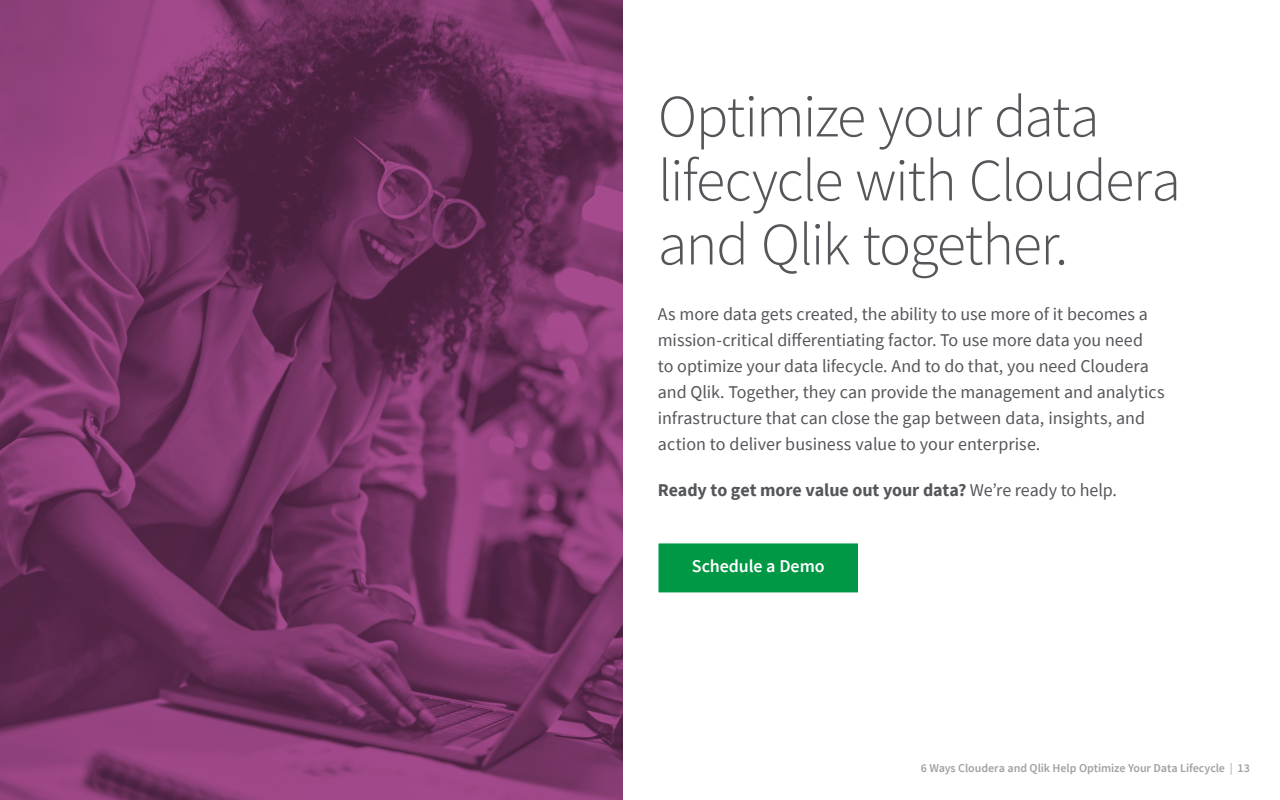
<style>
.page{position:relative;width:1280px;height:800px;background:#fff}
.page>*{position:absolute;margin:0;border:0;box-sizing:border-box;transform-origin:0 0}
.t1{font:300 60px/64px "Source Sans Pro";letter-spacing:-.025em;color:#54565a}
.BODY_P{font:18px/26px "Source Sans Pro";color:#54565a}
.BODY_P-2{font:700 18px "Source Sans Pro";letter-spacing:-.005em;color:#54565a}
.BODY_P-3{font:600 18px "Source Sans Pro";letter-spacing:-.005em;color:#fff}
.t2{font:600 12px "Source Sans Pro";letter-spacing:-.005em;color:#9fa1a4}
.s1{font-weight:400}
</style>
<div class="page">
<svg style="left:0;top:0;width:622px;height:800px;background:#743463"></svg>
<div style="left:658px;top:543px;width:200px;height:50px;background:#009845"></div>
<div style="left:658px;top:542px;width:201px;height:51px;border:1px solid #fff"></div>
<h1 class="t1" style="left:658px;top:85px;width:525px">Optimize your data lifecycle with Cloudera and Qlik together.</h1>
<p class="BODY_P" style="left:658px;top:301px;width:508px">As more data gets created, the ability to use more of it becomes a mission-critical differentiating factor. To use more data you need<br>to optimize your data lifecycle. And to do that, you need Cloudera and Qlik. Together, they can provide the management and analytics infrastructure that can close the gap between data, insights, and action to deliver business value to your enterprise.</p>
<p class="BODY_P-2" style="left:658px;top:478px;width:460px">Ready to get more value out your data? <span class="s1">We’re ready to help.</span></p>
<p class="BODY_P-3" style="left:692px;top:554px;width:134px">Schedule a Demo</p>
<p class="t2" style="left:921px;top:760px;width:331px">6 Ways Cloudera and Qlik Help Optimize Your Data Lifecycle <span class="s1">|</span> 13</p>
</div>
